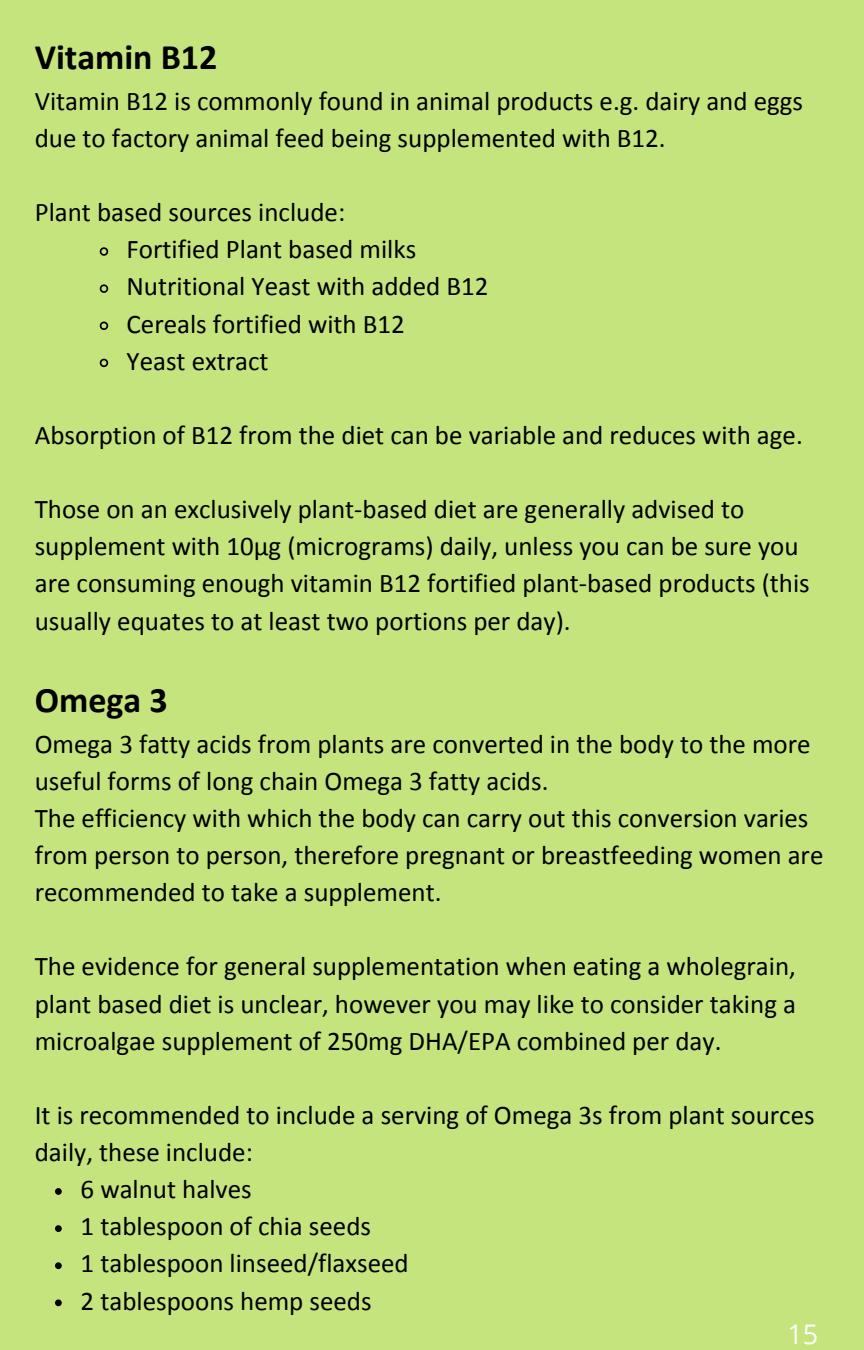
<style>
.page{position:relative;width:864px;height:1350px;background:#c6e47d}
.page>*{position:absolute;margin:0;border:0;box-sizing:border-box;transform-origin:0 0}
.t1{font:700 36px "Calibri";color:#000}
.t2{font:27px/37.1px "Calibri";color:#000}
.t3{font:27px "Open Sans";color:#fff}
</style>
<div class="page">
<svg style="left:99px;top:247px;width:10px;height:9px"></svg>
<svg style="left:99px;top:284px;width:10px;height:9px"></svg>
<svg style="left:99px;top:321px;width:10px;height:9px"></svg>
<svg style="left:99px;top:358px;width:10px;height:10px"></svg>
<svg style="left:55px;top:1188px;width:7px;height:7px"></svg>
<svg style="left:55px;top:1225px;width:7px;height:7px"></svg>
<svg style="left:55px;top:1262px;width:7px;height:7px"></svg>
<svg style="left:55px;top:1299px;width:7px;height:7px"></svg>
<p class="t1" style="left:35px;top:42px;width:184px">Vitamin B12</p>
<p class="t2" style="left:35px;top:84px;width:770px">Vitamin B12 is commonly found in animal products e.g. dairy and eggs due to factory animal feed being supplemented with B12.</p>
<p class="t2" style="left:35px;top:196px;width:312px">Plant based sources include:</p>
<p class="t2" style="left:127px;top:233px;width:291px">Fortified Plant based milks</p>
<p class="t2" style="left:127px;top:270px;width:363px">Nutritional Yeast with added B12</p>
<p class="t2" style="left:127px;top:307px;width:280px">Cereals fortified with B12</p>
<p class="t2" style="left:127px;top:344px;width:144px">Yeast extract</p>
<p class="t2" style="left:35px;top:419px;width:770px">Absorption of B12 from the diet can be variable and reduces with age.</p>
<p class="t2" style="left:35px;top:493px;width:777px">Those on an exclusively plant-based diet are generally advised to supplement with 10μg (micrograms) daily, unless you can be sure you are consuming enough vitamin B12 fortified plant-based products (this usually equates to at least two portions per day).</p>
<p class="t1" style="left:35px;top:685px;width:134px">Omega 3</p>
<p class="t2" style="left:35px;top:727px;width:777px">Omega 3 fatty acids from plants are converted in the body to the more useful forms of long chain Omega 3 fatty acids.</p>
<p class="t2" style="left:35px;top:802px;width:790px">The efficiency with which the body can carry out this conversion varies from person to person, therefore pregnant or breastfeeding women are recommended to take a supplement.</p>
<p class="t2" style="left:35px;top:950px;width:763px;text-align:justify">The evidence for general supplementation when eating a wholegrain, plant based diet is unclear, however you may like to consider taking a microalgae supplement of 250mg DHA/EPA combined per day.</p>
<p class="t2" style="left:35px;top:1099px;width:781px">It is recommended to include a serving of Omega 3s from plant sources daily, these include:</p>
<p class="t2" style="left:81px;top:1173px;width:173px">6 walnut halves</p>
<p class="t2" style="left:81px;top:1210px;width:292px">1 tablespoon of chia seeds</p>
<p class="t2" style="left:81px;top:1247px;width:330px">1 tablespoon linseed/flaxseed</p>
<p class="t2" style="left:81px;top:1284px;width:293px">2 tablespoons hemp seeds</p>
<p class="t3" style="left:787px;top:1315px;width:32px">15</p>
</div>
